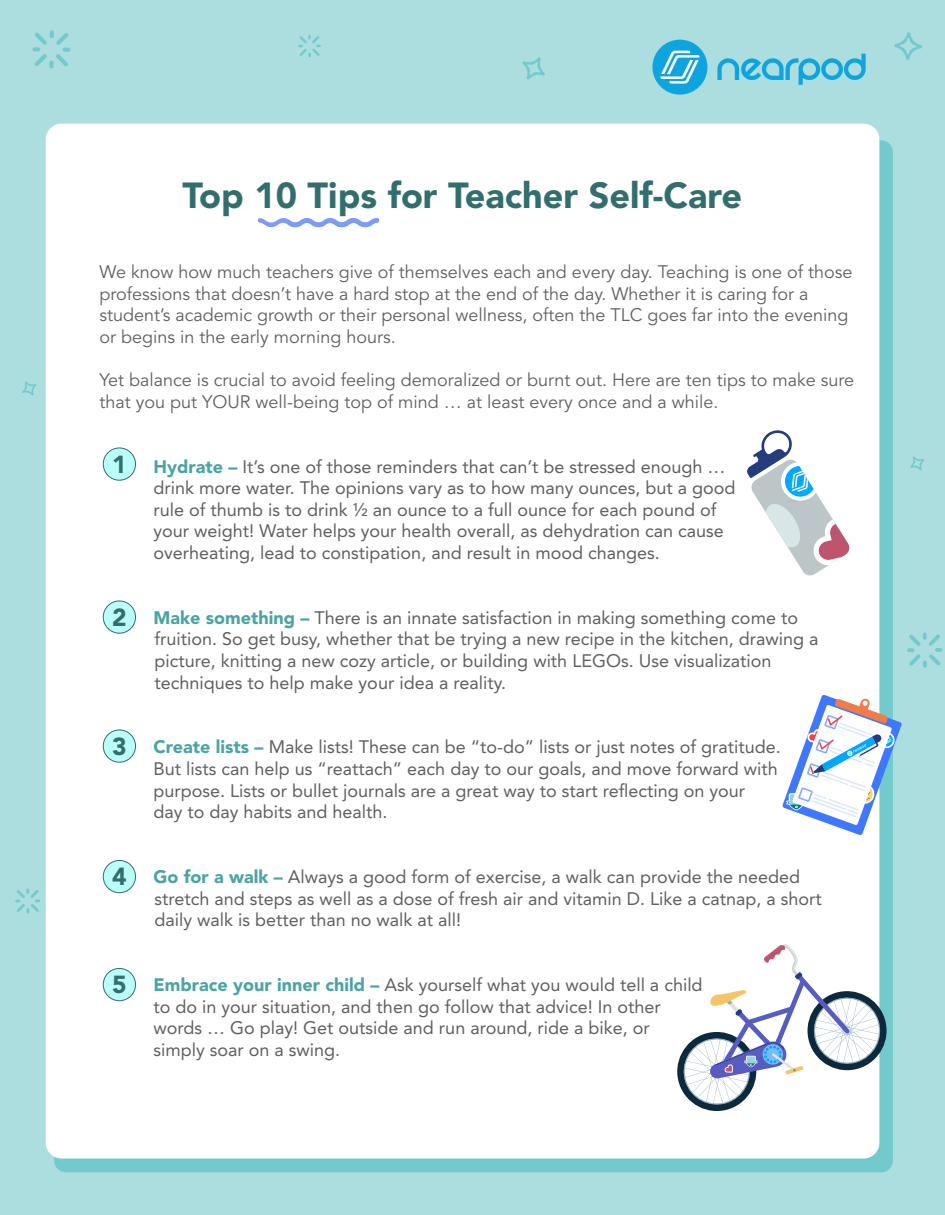
<style>
.page{position:relative;width:945px;height:1215px;background:#acdddf}
.page>*{position:absolute;margin:0;border:0;box-sizing:border-box;transform-origin:0 0}
.t1{font:900 36px "Avenir LT Std";color:#326e6e}
.t2{font:900 24.6px "Avenir LT Std";color:#326e6e}
.t3{font:18px/21.6px "Avenir LT Std";color:#606060}
.t4{font:18px/21.6px "Avenir LT Std";color:#606060}
.s1{font-weight:900;color:#4ba4a3}
</style>
<div class="page">
<svg style="left:32px;top:30px;width:39px;height:38px"></svg>
<svg style="left:22px;top:381px;width:14px;height:15px"></svg>
<svg style="left:298px;top:35px;width:23px;height:22px"></svg>
<svg style="left:522px;top:57px;width:23px;height:23px"></svg>
<svg style="left:894px;top:32px;width:28px;height:28px"></svg>
<svg style="left:15px;top:889px;width:25px;height:24px"></svg>
<div style="left:54px;top:140px;width:839px;height:1032px;background:#73cacd;border-radius:12px"></div>
<div style="left:46px;top:124px;width:833px;height:1035px;background:#fff;border-radius:16px"></div>
<svg style="left:907px;top:633px;width:35px;height:35px"></svg>
<svg style="left:910px;top:456px;width:14px;height:15px"></svg>
<div style="left:652px;top:40px;width:55px;height:55px;background:#0ea5de;border-radius:50%"></div>
<svg style="left:660px;top:51px;width:39px;height:33px"></svg>
<svg style="left:717px;top:54px;width:149px;height:31px"></svg>
<div style="left:103px;top:448px;width:33px;height:32px;background:#bafdf9;border-radius:50%"></div>
<div style="left:103px;top:448px;width:33px;height:33px;border:1px solid #326e6e;border-radius:50%"></div>
<svg style="left:258px;top:218px;width:122px;height:9px"></svg>
<svg style="left:747px;top:430px;width:103px;height:146px"></svg>
<svg style="left:782px;top:695px;width:120px;height:140px"></svg>
<svg style="left:677px;top:926px;width:210px;height:201px"></svg>
<div style="left:103px;top:601px;width:33px;height:32px;background:#bafdf9;border-radius:50%"></div>
<div style="left:103px;top:601px;width:33px;height:33px;border:1px solid #326e6e;border-radius:50%"></div>
<div style="left:103px;top:730px;width:33px;height:32px;background:#bafdf9;border-radius:50%"></div>
<div style="left:103px;top:730px;width:33px;height:33px;border:1px solid #326e6e;border-radius:50%"></div>
<div style="left:103px;top:860px;width:33px;height:33px;background:#bafdf9;border-radius:50%"></div>
<div style="left:103px;top:860px;width:33px;height:33px;border:1px solid #326e6e;border-radius:50%"></div>
<div style="left:103px;top:968px;width:33px;height:33px;background:#bafdf9;border-radius:50%"></div>
<div style="left:103px;top:968px;width:33px;height:33px;border:1px solid #326e6e;border-radius:50%"></div>
<h1 class="t1" style="left:182px;top:174px;width:561px">Top 10 Tips for Teacher Self-Care</h1>
<p class="t4" style="left:99px;top:262px;width:754px">We know how much teachers give of themselves each and every day. Teaching is one of those professions that doesn’t have a hard stop at the end of the day. Whether it is caring for a student’s academic growth or their personal wellness, often the TLC goes far into the evening or begins in the early morning hours.</p>
<p class="t4" style="left:99px;top:370px;width:756px">Yet balance is crucial to avoid feeling demoralized or burnt out. Here are ten tips to make sure that you put YOUR well-being top of mind … at least every once and a while.</p>
<h2 class="t2" style="left:112px;top:449px;width:16px">1</h2>
<p class="t3" style="left:153px;top:456px;width:584px"><span class="s1">Hydrate –</span> It’s one of those reminders that can’t be stressed enough … drink more water. The opinions vary as to how many ounces, but a good rule of thumb is to drink ½ an ounce to a full ounce for each pound of your weight! Water helps your health overall, as dehydration can cause overheating, lead to constipation, and result in mood changes.</p>
<h2 class="t2" style="left:112px;top:602px;width:16px">2</h2>
<p class="t3" style="left:153px;top:607px;width:667px"><span class="s1">Make something –</span> There is an innate satisfaction in making something come to fruition. So get busy, whether that be trying a new recipe in the kitchen, drawing a picture, knitting a new cozy article, or building with LEGOs. Use visualization techniques to help make your idea a reality.</p>
<h2 class="t2" style="left:112px;top:731px;width:16px">3</h2>
<p class="t3" style="left:153px;top:737px;width:629px"><span class="s1">Create lists –</span> Make lists! These can be “to-do” lists or just notes of gratitude.<br>But lists can help us “reattach” each day to our goals, and move forward with purpose. Lists or bullet journals are a great way to start reflecting on your<br>day to day habits and health.</p>
<h2 class="t2" style="left:112px;top:862px;width:16px">4</h2>
<p class="t3" style="left:153px;top:866px;width:670px"><span class="s1">Go for a walk –</span> Always a good form of exercise, a walk can provide the needed stretch and steps as well as a dose of fresh air and vitamin D. Like a catnap, a short daily walk is better than no walk at all!</p>
<h2 class="t2" style="left:112px;top:970px;width:16px">5</h2>
<p class="t3" style="left:153px;top:974px;width:551px"><span class="s1">Embrace your inner child –</span> Ask yourself what you would tell a child to do in your situation, and then go follow that advice! In other words … Go play! Get outside and run around, ride a bike, or simply soar on a swing.</p>
</div>
